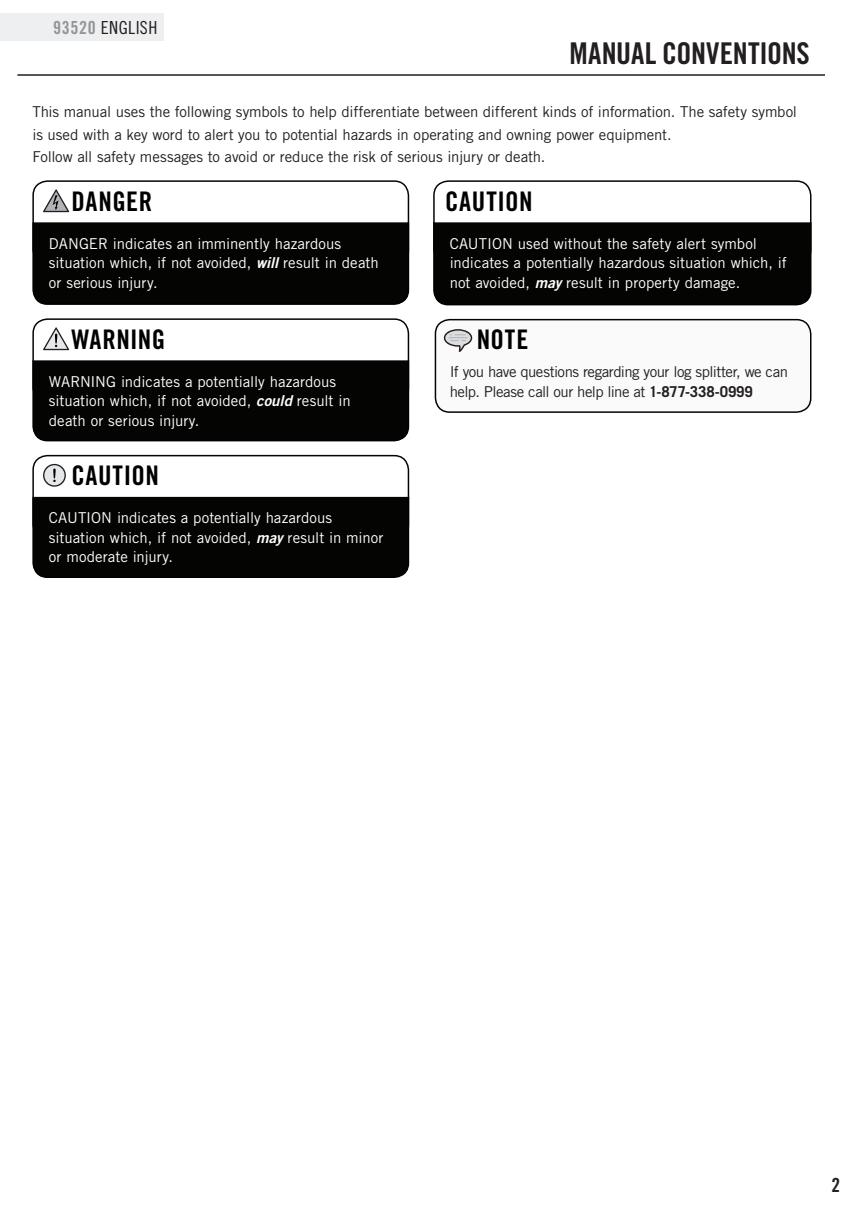
<style>
.page{position:relative;width:864px;height:1215px;background:#fff}
.page>*{position:absolute;margin:0;border:0;box-sizing:border-box;transform-origin:0 0}
.t1{font:30px "Trade Gothic Bold Cond Twenty";color:#231f20}
.t2{font:27px "Trade Gothic Bold Cond Twenty";letter-spacing:.02em;color:#000}
.t3{font:19.5px "Trade Gothic Bold Cond Twenty";color:#231f20}
.t4{font:18px "Trade Gothic Cond Eighteen";letter-spacing:.025em;color:#231f20}
.t5{font:15px/19.5px "Trade Gothic";color:#fff}
.t6{font:15px/22.5px "Trade Gothic";letter-spacing:-.01em;color:#231f20}
.t7{font:15px/19.5px "Trade Gothic";letter-spacing:-.035em;color:#231f20}
.s1{font-family:"Trade Gothic Bold Cond Twenty";color:#939598}
.s2{font-family:"Trade Gothic Bold Two";font-style:italic}
.s3{font-weight:700}
</style>
<div class="page">
<hr style="left:17px;top:74px;width:808px;height:2px;background:#231f20">
<div style="left:0;top:14px;width:164px;height:27px;background:#eeeff0"></div>
<div style="left:32px;top:455px;width:377px;height:84px;border:2px solid #040503;border-radius:14px"></div>
<div style="left:32px;top:495px;width:378px;height:83px;background:#040503"></div>
<svg style="left:43px;top:464px;width:23px;height:23px"></svg>
<div style="left:433px;top:180px;width:378px;height:85px;border:2px solid #040503;border-radius:14px"></div>
<div style="left:433px;top:221px;width:379px;height:85px;background:#040503"></div>
<div style="left:32px;top:180px;width:377px;height:85px;border:2px solid #040503;border-radius:14px"></div>
<div style="left:32px;top:221px;width:378px;height:84px;background:#040503"></div>
<svg style="left:43px;top:189px;width:26px;height:23px"></svg>
<div style="left:32px;top:318px;width:377px;height:85px;border:2px solid #040503;border-radius:14px"></div>
<div style="left:32px;top:359px;width:378px;height:83px;background:#040503"></div>
<svg style="left:43px;top:327px;width:26px;height:23px"></svg>
<div style="left:435px;top:320px;width:376px;height:92px;background:#fafafa;border-radius:14px"></div>
<div style="left:435px;top:319px;width:376px;height:94px;border:2px solid #040503;border-radius:14px"></div>
<svg style="left:444px;top:329px;width:28px;height:23px"></svg>
<p class="t4" style="left:53px;top:17px;width:106px"><span class="s1">93520</span> ENGLISH</p>
<h1 class="t1" style="left:570px;top:35px;width:34px">MANUAL</h1>
<h1 class="t1" style="left:662px;top:35px;width:29px">CONVENTIONS</h1>
<p class="t6" style="left:32px;top:101px;width:766px">This manual uses the following symbols to help differentiate between different kinds of information. The safety symbol is used with a key word to alert you to potential hazards in operating and owning power equipment.<br>Follow all safety messages to avoid or reduce the risk of serious injury or death.</p>
<h2 class="t2" style="left:71px;top:185px;width:82px">DANGER</h2>
<p class="t5" style="left:49px;top:233px;width:331px">DANGER indicates an imminently hazardous situation which, if not avoided, <span class="s2">will</span> result in death or serious injury.</p>
<h2 class="t2" style="left:71px;top:323px;width:95px">WARNING</h2>
<p class="t5" style="left:49px;top:371px;width:303px">WARNING indicates a potentially hazardous situation which, if not avoided, <span class="s2">could</span> result in death or serious injury.</p>
<h2 class="t2" style="left:71px;top:459px;width:89px">CAUTION</h2>
<p class="t5" style="left:49px;top:508px;width:336px">CAUTION indicates a potentially hazardous situation which, if not avoided, <span class="s2">may</span> result in minor or moderate injury.</p>
<h2 class="t2" style="left:445px;top:185px;width:89px">CAUTION</h2>
<p class="t5" style="left:450px;top:233px;width:339px">CAUTION used without the safety alert symbol indicates a potentially hazardous situation which, if not avoided, <span class="s2">may</span> result in property damage.</p>
<h2 class="t2" style="left:477px;top:323px;width:53px">NOTE</h2>
<p class="t7" style="left:450px;top:362px;width:340px">If you have questions regarding your log splitter, we can help. Please call our help line at <span class="s3">1-877-338-0999</span></p>
<h3 class="t3" style="left:831px;top:1173px;width:10px">2</h3>
</div>
